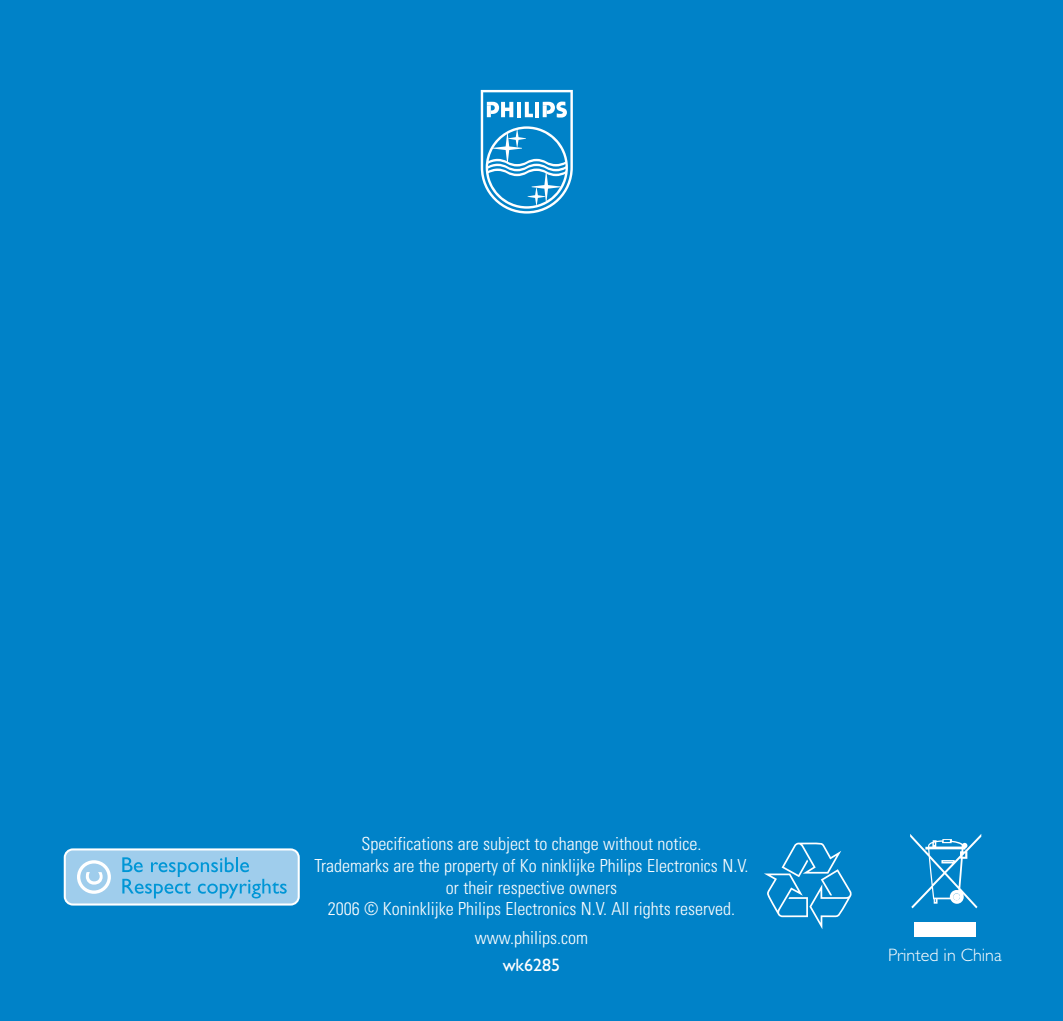
<style>
.page{position:relative;width:1063px;height:1021px;background:#fff}
.page>*{position:absolute;margin:0;border:0;box-sizing:border-box;transform-origin:0 0}
.t1{font:300 condensed 18px/21.6px "Univers LT Std";color:#fff;text-align:center}
.t2{font:300 18px "Gill Alt One";color:#fff}
.t3{font:18px "Gill Alt One";color:#fff}
</style>
<div class="page">
<div style="left:0;top:0;width:1063px;height:1020px;background:#0082c8"></div>
<svg style="left:481px;top:90px;width:92px;height:123px"></svg>
<svg style="left:487px;top:105px;width:4px;height:12px"></svg>
<svg style="left:64px;top:848px;width:236px;height:57px"></svg>
<svg style="left:764px;top:842px;width:88px;height:87px"></svg>
<div style="left:914px;top:922px;width:61px;height:14px;background:#fff"></div>
<svg style="left:910px;top:834px;width:71px;height:74px"></svg>
<p class="t1" style="left:314px;top:834px;width:436px">Specifications are subject to change without notice.<br>Trademarks are the property of Ko ninklijke Philips Electronics N.V. or their respective owners<br>2006 © Koninklijke Philips Electronics N.V. All rights reserved.</p>
<p class="t1" style="left:475px;top:928px;width:115px">www.philips.com</p>
<p class="t3" style="left:503px;top:958px;width:59px">wk6285</p>
<p class="t2" style="left:888px;top:948px;width:115px">Printed in China</p>
</div>
